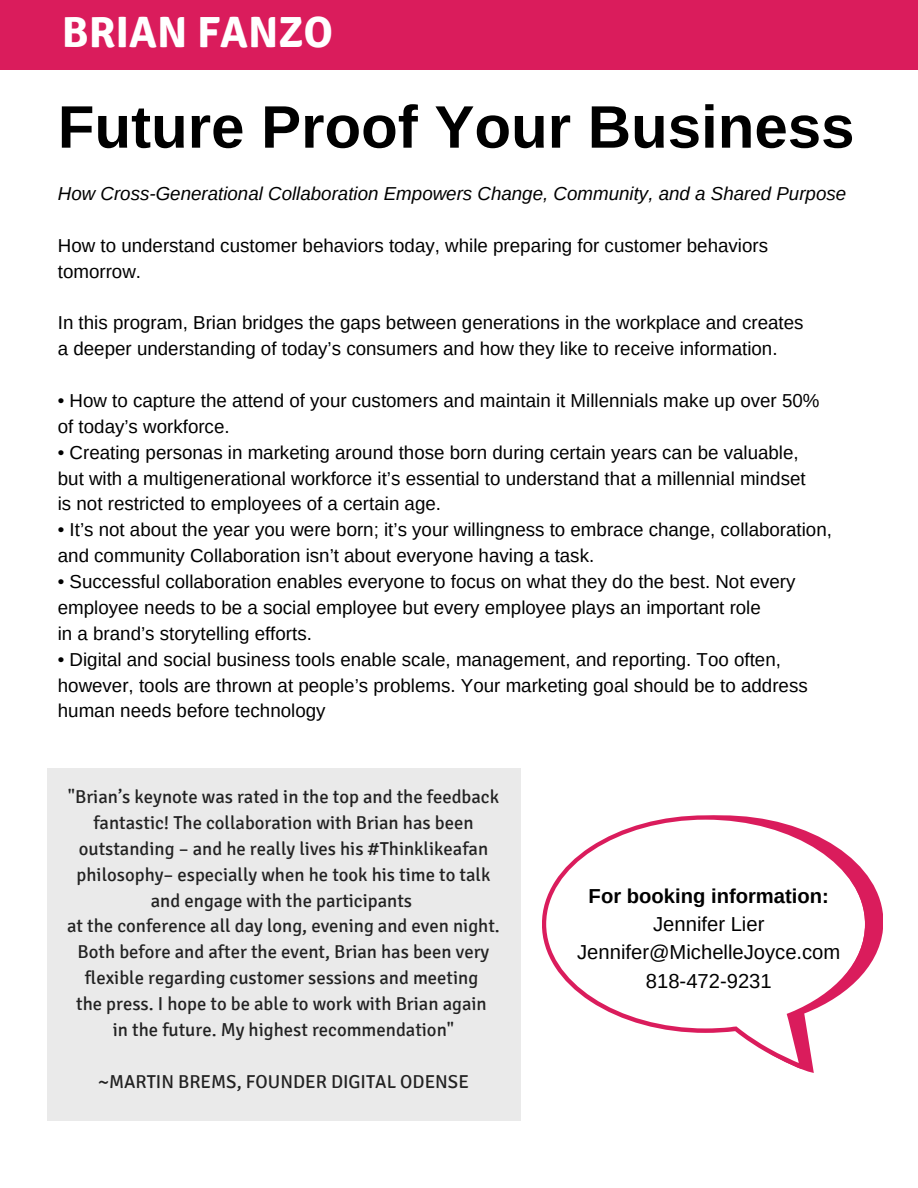
<style>
.page{position:relative;width:918px;height:1188px;background:#fff}
.page>*{position:absolute;margin:0;border:0;box-sizing:border-box;transform-origin:0 0}
.t1{font:700 60px "Arimo";color:#000}
.t2{font:700 43.65px "Signika";color:#fff}
.t3{font:20.25px/28.2px "Arimo";color:#000;text-align:center}
.t4{font:700 20.25px "Arimo";color:#000}
.t5{font:18.75px/25.8px "Arimo";color:#000}
.t6{font:18.75px/25.8px "Signika";color:#222;text-align:center}
.t7{font:italic 18.75px "Arimo";color:#000}
</style>
<div class="page">
<div style="left:47px;top:768px;width:473px;height:352px;background:#eaeaea"></div>
<svg style="left:801px;top:878px;width:82px;height:195px"></svg>
<svg style="left:543px;top:815px;width:326px;height:254px"></svg>
<div style="left:0;top:0;width:918px;height:70px;background:#da1c5c"></div>
<h2 class="t2" style="left:62px;top:6px;width:272px">BRIAN FANZO</h2>
<h1 class="t1" style="left:58px;top:93px;width:798px">Future Proof Your Business</h1>
<p class="t7" style="left:58px;top:183px;width:790px">How Cross-Generational Collaboration Empowers Change, Community, and a Shared Purpose</p>
<p class="t5" style="left:58px;top:232px;width:712px">How to understand customer behaviors today, while preparing for customer behaviors tomorrow.</p>
<p class="t5" style="left:58px;top:310px;width:747px">In this program, Brian bridges the gaps between generations in the workplace and creates a deeper understanding of today’s consumers and how they like to receive information.</p>
<p class="t5" style="left:58px;top:388px;width:763px">• How to capture the attend of your customers and maintain it Millennials make up over 50% of today’s workforce.</p>
<p class="t5" style="left:58px;top:439px;width:749px">• Creating personas in marketing around those born during certain years can be valuable, but with a multigenerational workforce it’s essential to understand that a millennial mindset is not restricted to employees of a certain age.</p>
<p class="t5" style="left:58px;top:517px;width:776px">• It’s not about the year you were born; it’s your willingness to embrace change, collaboration, and community Collaboration isn’t about everyone having a task.</p>
<p class="t5" style="left:58px;top:569px;width:739px">• Successful collaboration enables everyone to focus on what they do the best. Not every employee needs to be a social employee but every employee plays an important role<br>in a brand’s storytelling efforts.</p>
<p class="t5" style="left:58px;top:646px;width:751px">• Digital and social business tools enable scale, management, and reporting. Too often, however, tools are thrown at people’s problems. Your marketing goal should be to address human needs before technology</p>
<p class="t6" style="left:67px;top:784px;width:434px">"Brian’s keynote was rated in the top and the feedback fantastic! The collaboration with Brian has been outstanding – and he really lives his #Thinklikeafan philosophy– especially when he took his time to talk and engage with the participants<br>at the conference all day long, evening and even night.<br>Both before and after the event, Brian has been very flexible regarding customer sessions and meeting<br>the press. I hope to be able to work with Brian again<br>in the future. My highest recommendation"</p>
<p class="t6" style="left:98px;top:1069px;width:372px">~MARTIN BREMS, FOUNDER DIGITAL ODENSE</p>
<p class="t4" style="left:589px;top:885px;width:242px">For booking information:</p>
<p class="t3" style="left:577px;top:910px;width:265px">Jennifer Lier<br>Jennifer@MichelleJoyce.com<br>818-472-9231</p>
</div>
